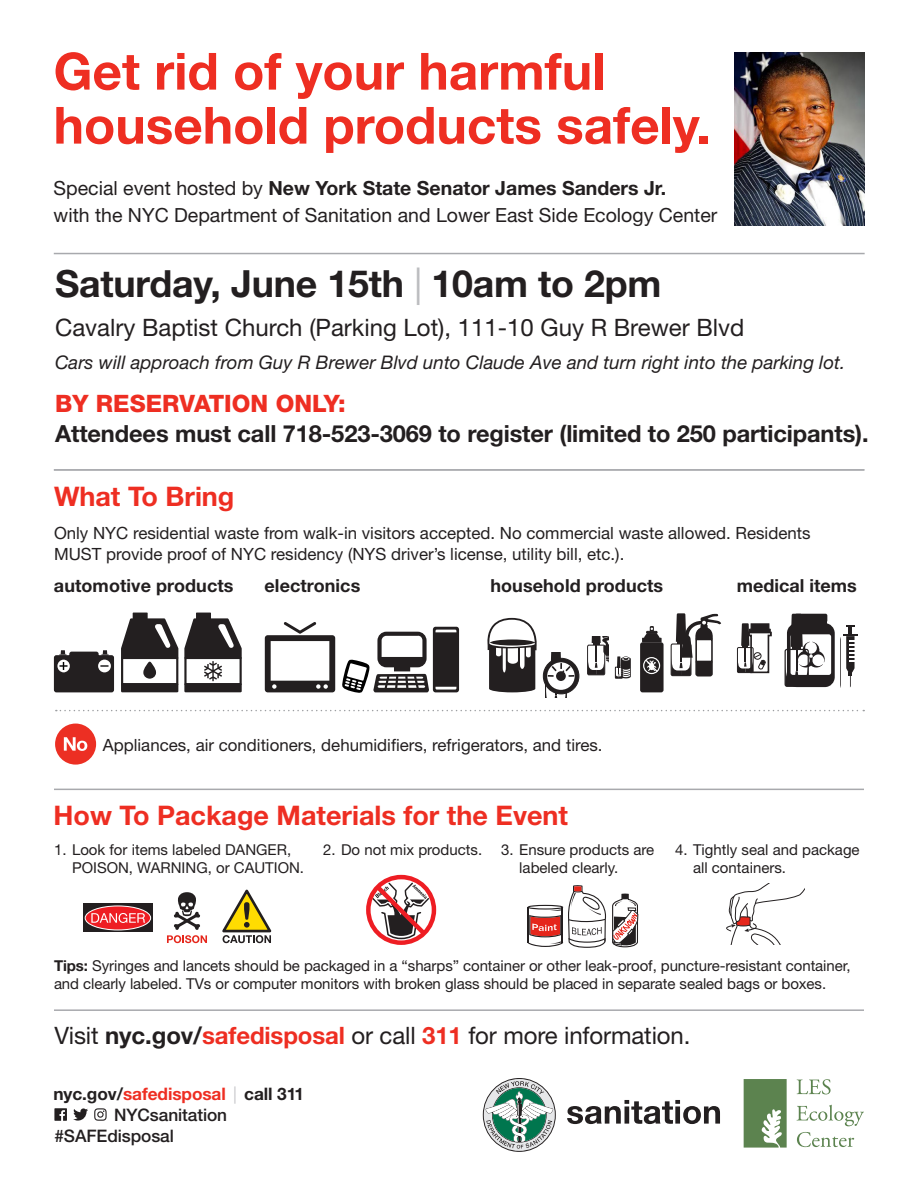
<style>
.page{position:relative;width:918px;height:1188px;background:#fff}
.page>*{position:absolute;margin:0;border:0;box-sizing:border-box;transform-origin:0 0}
.t1{font:700 51.3px/54px "Helvetica Neue LT Std";color:#ee2e22}
.para_9_5_11{font:700 37.5px "Helvetica Neue LT Std";letter-spacing:-.005em;color:#231f20}
.t2{font:700 27px "Helvetica Neue LT Std";color:#ee2e22}
.t3{font:24px "Helvetica Neue LT Std";color:#231f20}
.t4{font:800 24px "Helvetica Neue LT Std";color:#ee2e22}
.t5{font:700 23.7px "Helvetica Neue LT Std";letter-spacing:-.005em;color:#231f20}
.t6{font:19.5px "Helvetica Neue LT Std";color:#231f20}
.t7{font:700 19.5px "Helvetica Neue LT Std";color:#231f20}
.t8{font:italic 18.75px "Helvetica Neue LT Std";color:#231f20}
.t9{font:700 18px "Helvetica Neue LT Std";letter-spacing:.005em;color:#231f20}
.t10{font:700 17.25px/21px "Helvetica Neue LT Std";letter-spacing:-.005em;color:#231f20}
.t11{font:500 17.25px "Helvetica Neue LT Std";letter-spacing:-.005em;color:#231f20}
.para_9_5_11-2{font:16.8px/21.3px "Helvetica Neue LT Std";color:#231f20}
.para_9_5_11-3{font:15px/18px "Helvetica Neue LT Std";letter-spacing:-.005em;color:#231f20}
.s1{font-weight:400}
.s2{font-weight:400;color:#bcbdc0}
.s3{font-weight:700}
.s4{font-weight:700;color:#ee2e22}
.s5{color:#ee2e22}
.s6{font-weight:300;color:#bcbdc0}
.s7{font-weight:500}
</style>
<div class="page">
<svg style="left:73px;top:1108px;width:15px;height:13px"></svg>
<svg style="left:94px;top:1108px;width:13px;height:13px"></svg>
<svg style="left:54px;top:1108px;width:13px;height:13px"></svg>
<svg style="left:744px;top:1079px;width:43px;height:69px;background:#749569"></svg>
<svg style="left:797px;top:1079px;width:34px;height:15px"></svg>
<svg style="left:797px;top:1105px;width:67px;height:21px"></svg>
<svg style="left:797px;top:1132px;width:57px;height:15px"></svg>
<svg style="left:483px;top:1078px;width:73px;height:74px"></svg>
<svg style="left:567px;top:1100px;width:153px;height:24px"></svg>
<hr style="left:54px;top:789px;width:810px;height:1px;background:#a8a9ad">
<svg style="left:167px;top:892px;width:40px;height:51px"></svg>
<svg style="left:83px;top:904px;width:69px;height:28px"></svg>
<div style="left:85px;top:906px;width:66px;height:24px;background:#ee1d23;border-radius:50%"></div>
<div style="left:85px;top:905px;width:66px;height:25px;border:1px solid #fff;border-radius:50%"></div>
<svg style="left:91px;top:913px;width:54px;height:10px"></svg>
<svg style="left:222px;top:889px;width:50px;height:54px"></svg>
<div style="left:366px;top:875px;width:70px;height:70px;border:4px solid #ee1d23;border-radius:50%"></div>
<svg style="left:371px;top:880px;width:59px;height:65px"></svg>
<svg style="left:726px;top:884px;width:78px;height:60px"></svg>
<svg style="left:612px;top:894px;width:27px;height:54px"></svg>
<svg style="left:528px;top:885px;width:78px;height:63px"></svg>
<hr style="left:54px;top:1009px;width:810px;height:2px;background:#a8a9ad">
<hr style="left:54px;top:253px;width:811px;height:1px;background:#a8a9ad">
<img style="left:735px;top:53px;width:130px;height:172px">
<svg style="left:56px;top:710px;width:808px;height:1px"></svg>
<div style="left:640px;top:642px;width:24px;height:50px;background:#231f20;border-radius:2px"></div>
<div style="left:642px;top:638px;width:20px;height:5px;background:#231f20"></div>
<svg style="left:643px;top:657px;width:17px;height:17px"></svg>
<svg style="left:644px;top:626px;width:16px;height:12px"></svg>
<svg style="left:342px;top:627px;width:117px;height:66px"></svg>
<svg style="left:265px;top:622px;width:70px;height:70px"></svg>
<svg style="left:487px;top:618px;width:50px;height:74px"></svg>
<div style="left:185px;top:684px;width:56px;height:7px;background:#231f20"></div>
<div style="left:184px;top:683px;width:58px;height:9px;border:2px solid #231f20"></div>
<div style="left:184px;top:657px;width:58px;height:28px;border:2px solid #231f20"></div>
<div style="left:197px;top:613px;width:14px;height:6px;background:#231f20"></div>
<div style="left:196px;top:613px;width:15px;height:6px;border:1px solid #231f20"></div>
<svg style="left:184px;top:617px;width:58px;height:64px"></svg>
<div style="left:122px;top:684px;width:55px;height:7px;background:#231f20"></div>
<div style="left:121px;top:683px;width:57px;height:9px;border:2px solid #231f20"></div>
<div style="left:121px;top:657px;width:57px;height:28px;border:2px solid #231f20"></div>
<svg style="left:121px;top:617px;width:57px;height:63px"></svg>
<div style="left:133px;top:613px;width:14px;height:6px;background:#231f20"></div>
<svg style="left:54px;top:650px;width:60px;height:42px;background:#444141"></svg>
<div style="left:587px;top:645px;width:18px;height:30px;border:1px solid #231f20"></div>
<svg style="left:588px;top:636px;width:21px;height:39px"></svg>
<svg style="left:615px;top:656px;width:16px;height:22px"></svg>
<svg style="left:671px;top:613px;width:50px;height:63px"></svg>
<svg style="left:737px;top:623px;width:35px;height:50px"></svg>
<svg style="left:785px;top:614px;width:50px;height:73px"></svg>
<svg style="left:843px;top:625px;width:15px;height:62px"></svg>
<div style="left:543px;top:658px;width:36px;height:36px;background:#231f20;border-radius:50%"></div>
<div style="left:543px;top:658px;width:36px;height:36px;border:1px solid #231f20;border-radius:50%"></div>
<svg style="left:545px;top:652px;width:31px;height:46px"></svg>
<hr style="left:54px;top:469px;width:811px;height:2px;background:#a8a9ad">
<div style="left:56px;top:725px;width:39px;height:38px;background:#ec2f23;border-radius:50%"></div>
<div style="left:55px;top:724px;width:41px;height:41px;border:3px solid #ec2f23;border-radius:50%"></div>
<svg style="left:64px;top:737px;width:23px;height:14px"></svg>
<p class="t1" style="left:54px;top:43px;width:659px">Get rid of your harmful household products safely.</p>
<p class="t7" style="left:54px;top:176px;width:614px"><span class="s1">Special event hosted by</span> New York State Senator James Sanders Jr.</p>
<p class="t6" style="left:54px;top:204px;width:665px">with the NYC Department of Sanitation and Lower East Side Ecology Center</p>
<p class="para_9_5_11" style="left:55px;top:260px;width:608px">Saturday, June 15th <span class="s2">|</span> 10am to 2pm</p>
<p class="t3" style="left:55px;top:313px;width:691px">Cavalry Baptist Church (Parking Lot), 111-10 Guy R Brewer Blvd</p>
<p class="t8" style="left:55px;top:351px;width:792px">Cars will approach from Guy R Brewer Blvd unto Claude Ave and turn right into the parking lot.</p>
<p class="t4" style="left:55px;top:389px;width:292px">BY RESERVATION ONLY:</p>
<p class="t5" style="left:55px;top:419px;width:815px">Attendees must call 718-523-3069 to register (limited to 250 participants).</p>
<p class="t2" style="left:54px;top:479px;width:182px">What To Bring</p>
<p class="para_9_5_11-2" style="left:54px;top:522px;width:758px">Only NYC residential waste from walk-in visitors accepted. No commercial waste allowed. Residents<br>MUST provide proof of NYC residency (NYS driver’s license, utility bill, etc.).</p>
<p class="t9" style="left:54px;top:575px;width:181px">automotive products</p>
<p class="t9" style="left:265px;top:575px;width:97px">electronics</p>
<p class="t9" style="left:490px;top:575px;width:174px">household products</p>
<p class="t9" style="left:737px;top:575px;width:121px">medical items</p>
<p class="para_9_5_11-2" style="left:103px;top:734px;width:501px">Appliances, air conditioners, dehumidifiers, refrigerators, and tires.</p>
<p class="t2" style="left:54px;top:799px;width:516px">How To Package Materials for the Event</p>
<p class="para_9_5_11-3" style="left:72px;top:840px;width:234px;text-indent:-18px">1. Look for items labeled DANGER,<br>POISON, WARNING, or CAUTION.</p>
<p class="para_9_5_11-3" style="left:323px;top:840px;width:161px">2. Do not mix products.</p>
<p class="para_9_5_11-3" style="left:519px;top:840px;width:137px;text-indent:-18px">3. Ensure products are labeled clearly.</p>
<p class="para_9_5_11-3" style="left:693px;top:840px;width:168px;text-indent:-18px">4. Tightly seal and package all containers.</p>
<p class="para_9_5_11-3" style="left:54px;top:957px;width:798px"><span class="s3">Tips:</span> Syringes and lancets should be packaged in a “sharps” container or other leak-proof, puncture-resistant container, and clearly labeled. TVs or computer monitors with broken glass should be placed in separate sealed bags or boxes.</p>
<p class="t3" style="left:54px;top:1021px;width:638px">Visit <span class="s3">nyc.gov/</span><span class="s4">safedisposal</span> or call <span class="s4">311</span> for more information.</p>
<p class="t10" style="left:114px;top:1083px;width:192px;text-indent:-61px">nyc.gov/<span class="s5">safedisposal</span> <span class="s6">|</span> call 311<br><span class="s7">NYCsanitation</span></p>
<p class="t11" style="left:54px;top:1125px;width:121px">#SAFEdisposal</p>
</div>
